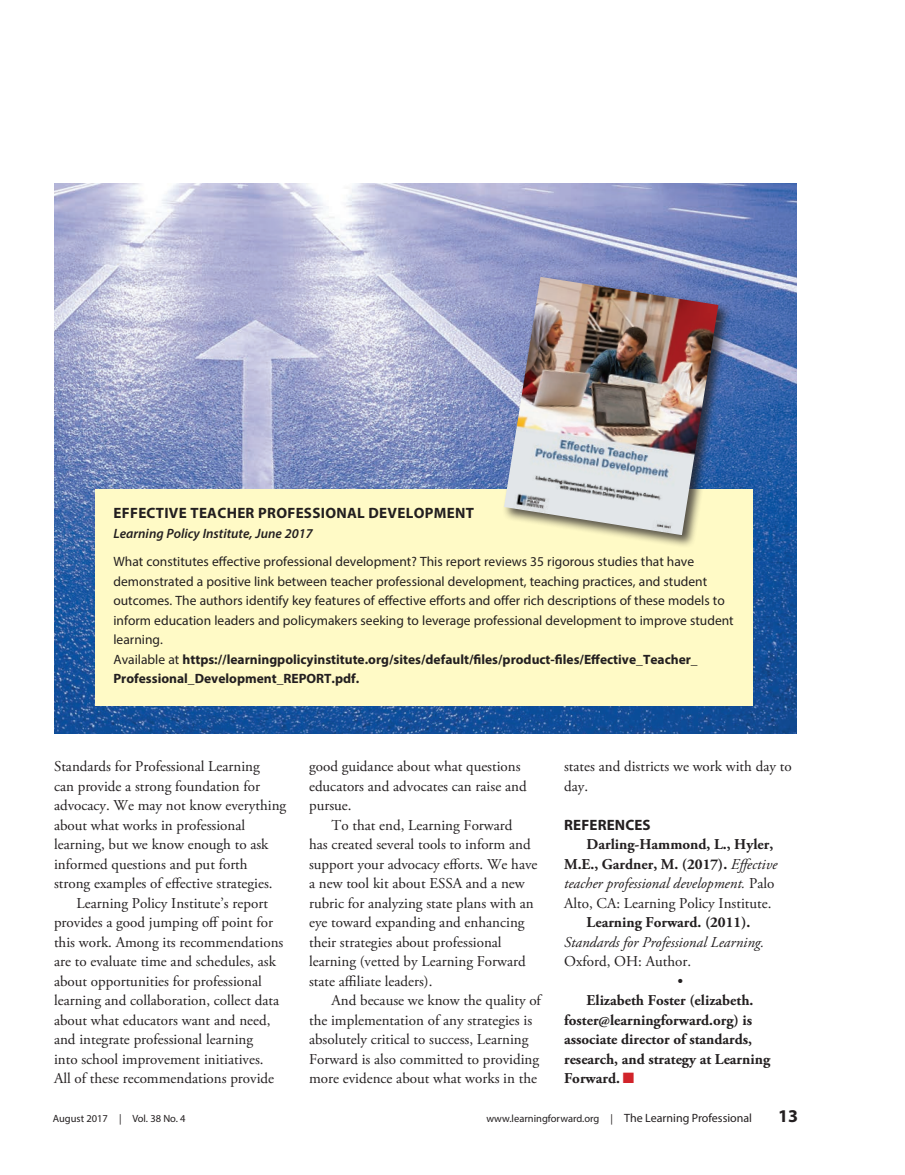
<style>
.page{position:relative;width:905px;height:1175px;background:#fff}
.page>*{position:absolute;margin:0;border:0;box-sizing:border-box;transform-origin:0 0}
.t1{font:700 18px "Myriad Pro";color:#231f20}
.body{font:15px/19.5px "Adobe Garamond Pro";color:#231f20}
.body-2{font:700 15px/19.5px "Adobe Garamond Pro";color:#231f20}
.body-3{font:italic 15px/19.5px "Adobe Garamond Pro";color:#231f20}
.box{font:700 15px "Myriad Pro";letter-spacing:.02em;color:#231f20}
.subhead{font:700 15px "Myriad Pro";letter-spacing:.01em;color:#231f20}
.box-2{font:13.5px/19.5px "Myriad Pro";color:#231f20}
.box-3{font:700 13.5px/19.5px "Myriad Pro";color:#231f20}
.box-4{font:italic 600 13.5px "Myriad Pro";color:#231f20}
.t2{font:10.5px "Myriad Pro";color:#231f20}
.s1{font-weight:400}
.s2{font-weight:400;font-style:italic}
.s3{font-weight:700;font-style:normal}
.s4{font-style:normal}
.s5{color:#d1232a}
.s6{font-size:12px}
</style>
<div class="page">
<img style="left:54px;top:184px;width:742px;height:549px">
<div style="left:95px;top:489px;width:657px;height:216px;background:#fffac6"></div>
<div style="left:502px;top:275px;width:229px;height:274px;background:#231f20;opacity:.75"></div>
<img style="left:504px;top:277px;width:214px;height:258px">
<p class="box" style="left:114px;top:503px;width:362px">EFFECTIVE TEACHER PROFESSIONAL DEVELOPMENT</p>
<p class="box-4" style="left:113px;top:524px;width:201px">Learning Policy Institute, June 2017</p>
<p class="box-2" style="left:113px;top:552px;width:621px">What constitutes effective professional development? This report reviews 35 rigorous studies that have demonstrated a positive link between teacher professional development, teaching practices, and student outcomes. The authors identify key features of effective efforts and offer rich descriptions of these models to inform education leaders and policymakers seeking to leverage professional development to improve student learning.</p>
<p class="box-3" style="left:113px;top:649px;width:585px"><span class="s1">Available at</span> https://learningpolicyinstitute.org/sites/default/files/product-files/Effective_Teacher_<br>Professional_Development_REPORT.pdf.</p>
<p class="body" style="left:54px;top:757px;width:234px">Standards for Professional Learning<br>can provide a strong foundation for advocacy. We may not know everything about what works in professional learning, but we know enough to ask informed questions and put forth strong examples of effective strategies.</p>
<p class="body" style="left:54px;top:894px;width:231px;text-indent:22px">Learning Policy Institute’s report provides a good jumping off point for this work. Among its recommendations are to evaluate time and schedules, ask about opportunities for professional learning and collaboration, collect data about what educators want and need, and integrate professional learning<br>into school improvement initiatives.<br>All of these recommendations provide</p>
<p class="body" style="left:309px;top:757px;width:219px">good guidance about what questions educators and advocates can raise and pursue.</p>
<p class="body" style="left:309px;top:816px;width:230px;text-indent:22px">To that end, Learning Forward<br>has created several tools to inform and support your advocacy efforts. We have a new tool kit about ESSA and a new rubric for analyzing state plans with an eye toward expanding and enhancing their strategies about professional learning (vetted by Learning Forward state affiliate leaders).</p>
<p class="body" style="left:309px;top:991px;width:233px;text-indent:22px">And because we know the quality of the implementation of any strategies is absolutely critical to success, Learning Forward is also committed to providing more evidence about what works in the</p>
<p class="body" style="left:564px;top:757px;width:229px">states and districts we work with day to day.</p>
<p class="subhead" style="left:564px;top:815px;width:88px">REFERENCES</p>
<p class="body-2" style="left:564px;top:835px;width:215px;text-indent:22px">Darling-Hammond, L., Hyler, M.E., Gardner, M. (2017). <span class="s2">Effective teacher professional development.</span> <span class="s1">Palo Alto, CA: Learning Policy Institute.</span></p>
<p class="body-3" style="left:564px;top:913px;width:202px;text-indent:22px"><span class="s3">Learning Forward. (2011).<br></span>Standards for Professional Learning.<br><span class="s4">Oxford, OH: Author.</span></p>
<p class="body" style="left:677px;top:972px;width:7px">•</p>
<p class="body-2" style="left:564px;top:991px;width:207px;text-indent:22px">Elizabeth Foster (elizabeth. foster@learningforward.org) is associate director of standards, research, and strategy at Learning<br>Forward. <span class="s5">■</span></p>
<p class="t2" style="left:53px;top:1112px;width:134px">August 2017 | Vol. 38 No. 4</p>
<p class="t2" style="left:486px;top:1112px;width:267px">www.learningforward.org | <span class="s6">The Learning Professional</span></p>
<p class="t1" style="left:778px;top:1104px;width:21px">13</p>
</div>
